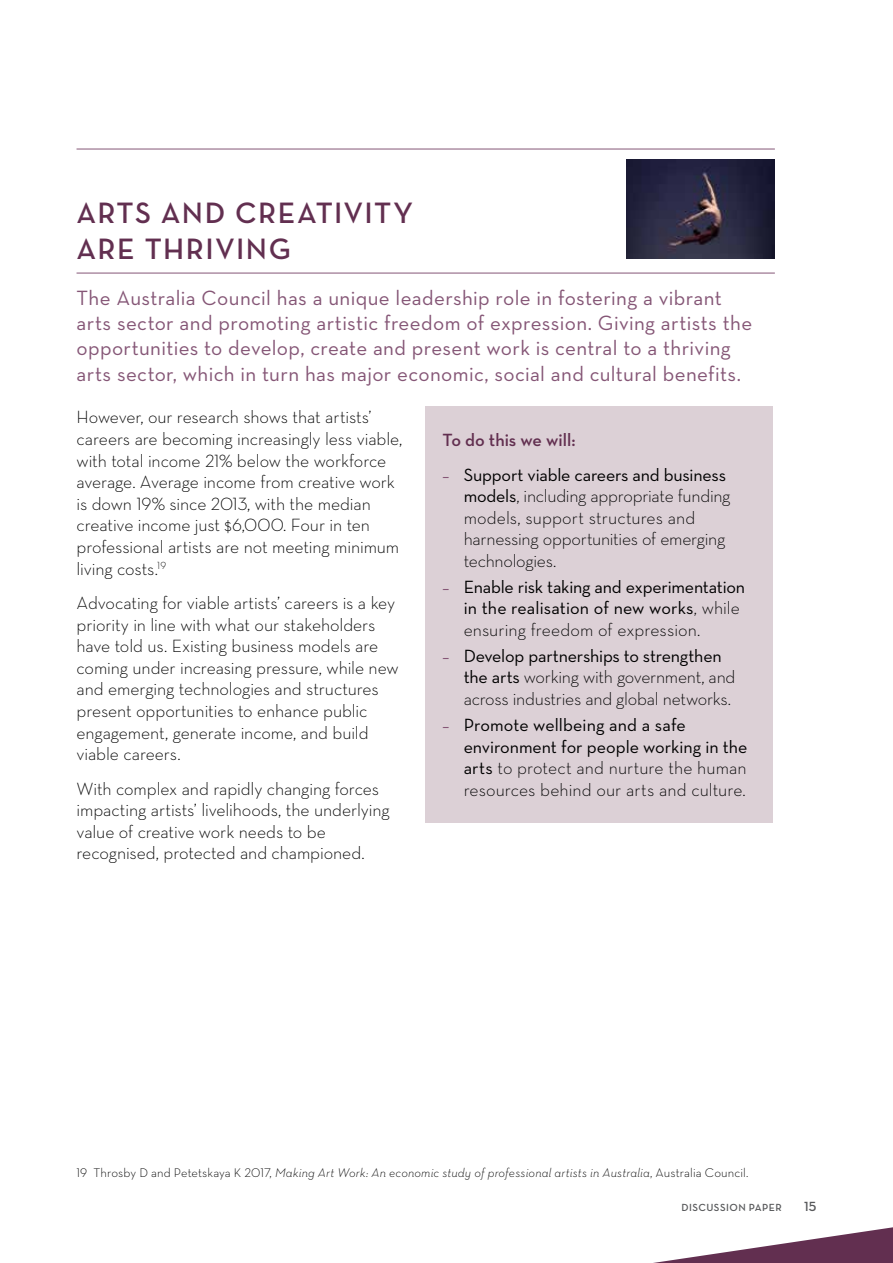
<style>
.page{position:relative;width:893px;height:1263px;background:#fff}
.page>*{position:absolute;margin:0;border:0;box-sizing:border-box;transform-origin:0 0}
.t1{font:600 30px/36px "Neutraface Text";letter-spacing:.04em;color:#622f50}
.t2{font:21px/25.2px "Neutraface Text";letter-spacing:.015em;color:#855676}
.t3{font:300 18px/21.6px "Neutraface Text";letter-spacing:-.01em;color:#000}
.t4{font:18px/21.6px "Neutraface Text";letter-spacing:-.005em;color:#000}
.t5{font:600 18px "Neutraface Text";color:#622f50}
.t6{font:600 13.5px "Neutraface Text";color:#58595b}
.t7{font:italic 300 12.75px "Neutraface Text";letter-spacing:.01em;color:#000}
.t8{font:600 10.5px "Neutraface Text";letter-spacing:.045em;color:#58595b}
.s1{font-weight:400;font-style:italic;color:#855676}
.s2{font-weight:400}
.s3{font-style:italic;color:#855676}
.s4{font-weight:300}
.s5{font-style:normal}
</style>
<div class="page">
<svg style="left:653px;top:1227px;width:240px;height:36px"></svg>
<div style="left:425px;top:407px;width:348px;height:416px;background:#dcd0d6"></div>
<img style="left:626px;top:160px;width:148px;height:99px">
<hr style="left:77px;top:149px;width:698px;height:1px;background:#855676">
<hr style="left:77px;top:273px;width:698px;height:1px;background:#855676">
<h1 class="t1" style="left:77px;top:195px;width:338px">ARTS AND CREATIVITY<br>ARE THRIVING</h1>
<p class="t2" style="left:77px;top:285px;width:677px">The Australia Council has a unique leadership role in fostering a vibrant arts sector and promoting artistic freedom of expression. Giving artists the opportunities to develop, create and present work is central to a thriving arts sector, which in turn has major economic, social and cultural benefits.</p>
<p class="t3" style="left:77px;top:406px;width:327px">However, our research shows that artists’ careers are becoming increasingly less viable, with total income 21% below the workforce average. Average income from creative work is down 19% since 2013, with the median creative income just $6,000. Four in ten professional artists are not meeting minimum living costs.<sup>19</sup></p>
<p class="t3" style="left:77px;top:592px;width:324px">Advocating for viable artists’ careers is a key priority in line with what our stakeholders have told us. Existing business models are coming under increasing pressure, while new and emerging technologies and structures present opportunities to enhance public engagement, generate income, and build viable careers.</p>
<p class="t3" style="left:77px;top:777px;width:315px">With complex and rapidly changing forces impacting artists’ livelihoods, the underlying value of creative work needs to be recognised, protected and championed.</p>
<p class="t5" style="left:442px;top:429px;width:135px">To do this we will:</p>
<p class="t3" style="left:464px;top:463px;width:268px;text-indent:-21px"><span class="s1">–</span> <span class="s2">Support viable careers and business models</span>, including appropriate funding models, support structures and harnessing opportunities of emerging technologies.</p>
<p class="t4" style="left:464px;top:576px;width:283px;text-indent:-21px"><span class="s3">–</span> Enable risk taking and experimentation in the realisation of new works<span class="s4">, while ensuring freedom of expression.</span></p>
<p class="t3" style="left:464px;top:645px;width:273px;text-indent:-21px"><span class="s1">–</span> <span class="s2">Develop partnerships to strengthen the arts</span> working with government, and across industries and global networks.</p>
<p class="t4" style="left:464px;top:714px;width:285px;text-indent:-21px"><span class="s3">–</span> Promote wellbeing and a safe environment for people working in the arts <span class="s4">to protect and nurture the human resources behind our arts and culture.</span></p>
<p class="t7" style="left:77px;top:1165px;width:673px"><span class="s5">19 Throsby D and Petetskaya K 2017,</span> Making Art Work: An economic study of professional artists in Australia<span class="s5">, Australia Council.</span></p>
<p class="t8" style="left:681px;top:1201px;width:102px">DISCUSSION PAPER</p>
<p class="t6" style="left:804px;top:1198px;width:14px">15</p>
</div>
